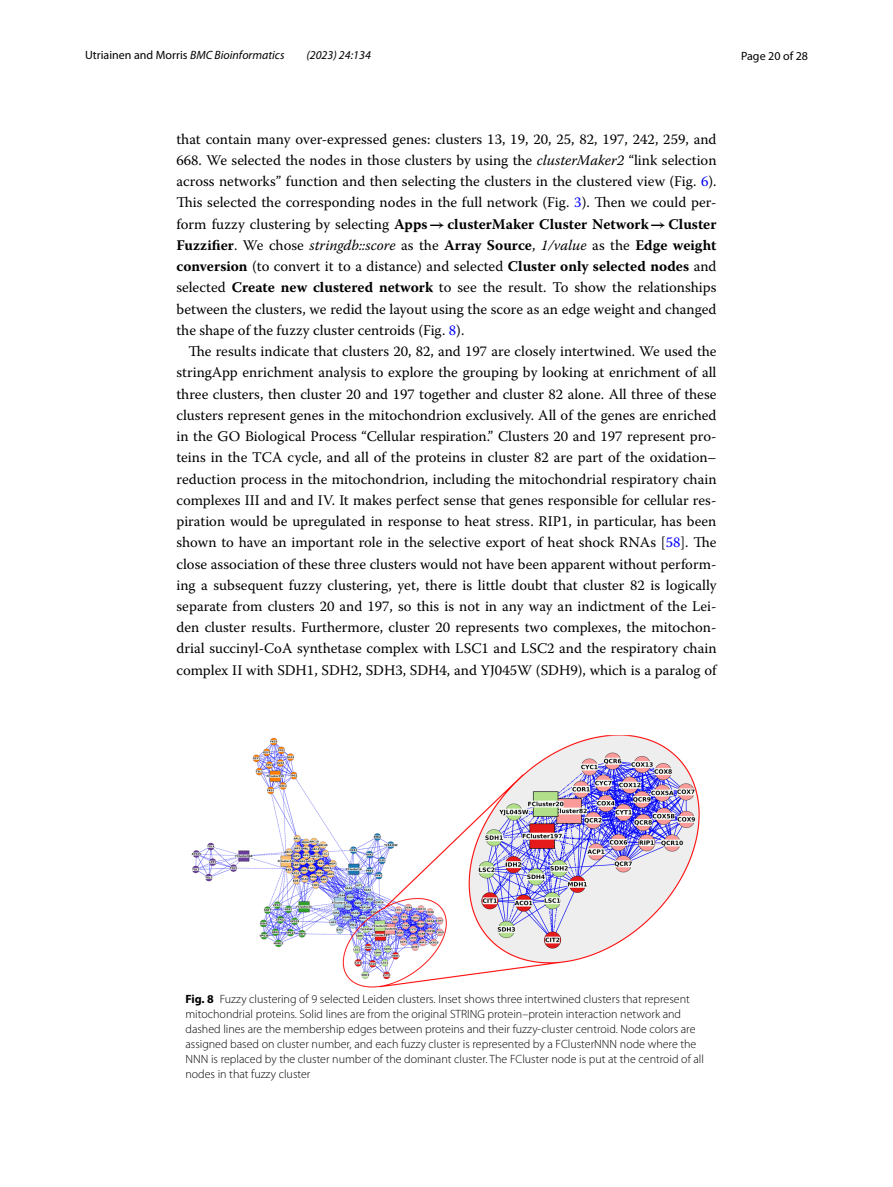
<style>
.page{position:relative;width:893px;height:1187px;background:#fff}
.page>*{position:absolute;margin:0;border:0;box-sizing:border-box;transform-origin:0 0}
.t1{font:14.7px/21.1px "Warnock Pro";color:#000;text-align:justify}
.t2{font:300 12px/15px "Myriad Pro";color:#000}
.t3{font:12px "Myriad Pro";color:#000}
.t4{font:italic 12px "Myriad Pro";color:#000}
.s1{font-style:italic}
.s2{color:#00f}
.s3{font-weight:700}
.s4{font-family:"SPSMTSYB Bold"}
</style>
<div class="page">
<img style="left:191px;top:735px;width:509px;height:252px">
<p class="t3" style="left:85px;top:48px;width:201px">Utriainen and Morris <span class="s1">BMC Bioinformatics</span></p>
<p class="t4" style="left:306px;top:48px;width:66px">(2023) 24:134</p>
<p class="t3" style="left:741px;top:48px;width:68px">Page 20 of 28</p>
<p class="t1" style="left:176px;top:128px;width:542px">that contain many over-expressed genes: clusters 13, 19, 20, 25, 82, 197, 242, 259, and 668. We selected the nodes in those clusters by using the <span class="s1">clusterMaker2</span> “link selection across networks” function and then selecting the clusters in the clustered view (Fig. <span class="s2">6</span>).<br>This selected the corresponding nodes in the full network (Fig. <span class="s2">3</span>). Then we could per&shy;form fuzzy clustering by selecting <span class="s3">Apps</span><span class="s4">→</span><span class="s3">clusterMaker Cluster Network</span><span class="s4">→</span><span class="s3">Cluster Fuzzifier</span>. We chose <span class="s1">stringdb::score</span> as the <span class="s3">Array Source</span>, <span class="s1">1/value</span> as the <span class="s3">Edge weight conversion</span> (to convert it to a distance) and selected <span class="s3">Cluster only selected nodes</span> and selected <span class="s3">Create new clustered network</span> to see the result. To show the relationships between the clusters, we redid the layout using the score as an edge weight and changed the shape of the fuzzy cluster centroids (Fig. <span class="s2">8</span>).</p>
<p class="t1" style="left:176px;top:340px;width:542px;text-indent:12px">The results indicate that clusters 20, 82, and 197 are closely intertwined. We used the stringApp enrichment analysis to explore the grouping by looking at enrichment of all three clusters, then cluster 20 and 197 together and cluster 82 alone. All three of these clusters represent genes in the mitochondrion exclusively. All of the genes are enriched in the GO Biological Process “Cellular respiration.” Clusters 20 and 197 represent pro&shy;teins in the TCA cycle, and all of the proteins in cluster 82 are part of the oxidation– reduction process in the mitochondrion, including the mitochondrial respiratory chain complexes III and and IV. It makes perfect sense that genes responsible for cellular res&shy;piration would be upregulated in response to heat stress. RIP1, in particular, has been shown to have an important role in the selective export of heat shock RNAs [<span class="s2">58</span>]. The close association of these three clusters would not have been apparent without perform&shy;ing a subsequent fuzzy clustering, yet, there is little doubt that cluster 82 is logically separate from clusters 20 and 197, so this is not in any way an indictment of the Lei&shy;den cluster results. Furthermore, cluster 20 represents two complexes, the mitochon&shy;drial succinyl-CoA synthetase complex with LSC1 and LSC2 and the respiratory chain complex II with SDH1, SDH2, SDH3, SDH4, and YJ045W (SDH9), which is a paralog of</p>
<p class="t2" style="left:185px;top:991px;width:520px"><span class="s3">Fig. 8</span> Fuzzy clustering of 9 selected Leiden clusters. Inset shows three intertwined clusters that represent mitochondrial proteins. Solid lines are from the original STRING protein–protein interaction network and dashed lines are the membership edges between proteins and their fuzzy-cluster centroid. Node colors are assigned based on cluster number, and each fuzzy cluster is represented by a FClusterNNN node where the NNN is replaced by the cluster number of the dominant cluster. The FCluster node is put at the centroid of all nodes in that fuzzy cluster</p>
</div>
